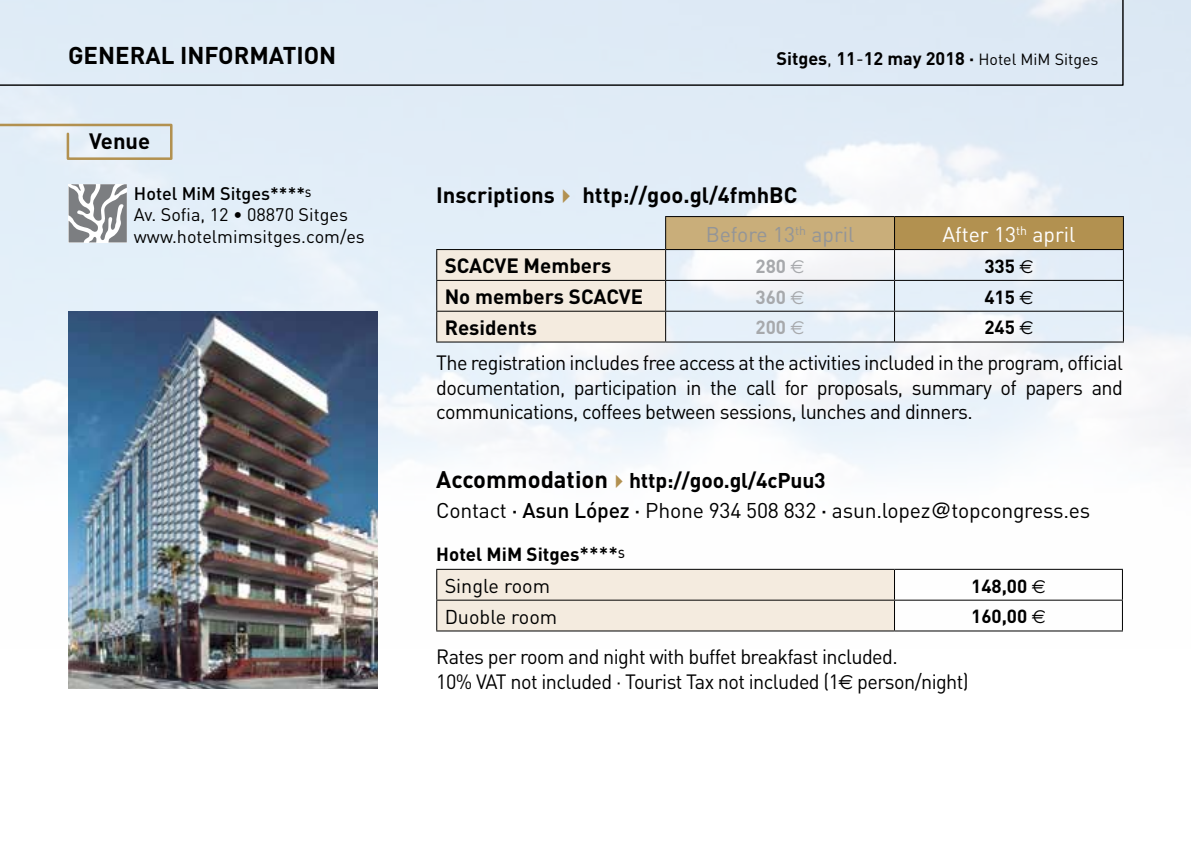
<style>
.page{position:relative;width:1191px;height:842px;background:#fff}
.page>*{position:absolute;margin:0;border:0;box-sizing:border-box;transform-origin:0 0}
.t1{font:700 24px "DIN";color:#000}
.t2{font:700 22px "DIN";color:#000}
.t3{font:21.2px/31px "DIN";letter-spacing:-.01em;color:#000}
.t4{font:21.2px "DIN";color:#939598}
.t5{font:21.2px "DIN";color:#fff}
.t6{font:20.4px/24.6px "DIN";letter-spacing:-.03em;color:#000;text-align:justify}
.t7{font:700 20.4px "DIN";color:#000}
.t8{font:19.8px "DIN";color:#000}
.t9{font:700 18.8px "DIN";color:#000}
.t10{font:700 18.8px "DIN";color:#a7a9ac}
.t11{font:18px/21.6px "DIN";color:#000}
.t12{font:700 18px "DIN";color:#000}
.s1{font-weight:400}
.s2{font-weight:400;font-size:16px}
.s3{font-weight:500}
.s4{font-weight:500;font-size:10.4px}
.s5{color:#b29150}
.s6{font-family:"Euro Sans";font-weight:400}
.s7{font-weight:700;font-size:23.8px}
.s8{font-weight:700}
.s9{font-family:"Helvetica"}
.s10{font-weight:500;font-size:19.8px}
.s11{font-weight:500;font-size:11.6px}
.s12{font-family:"Euro Sans"}
</style>
<div class="page">
<img style="left:0;top:0;width:1191px;height:632px">
<div style="left:0;top:0;width:1124px;height:87px;background:#deebf6"></div>
<img style="left:68px;top:312px;width:310px;height:376px">
<svg style="left:69px;top:184px;width:58px;height:58px"></svg>
<div style="left:665px;top:217px;width:229px;height:33px;background:#c9ae7a"></div>
<div style="left:894px;top:217px;width:229px;height:33px;background:#b29150"></div>
<hr style="left:665px;top:216px;width:229px;height:1px;background:#000">
<hr style="left:894px;top:216px;width:230px;height:1px;background:#000">
<hr style="left:894px;top:217px;width:1px;height:32px;background:#000">
<hr style="left:1123px;top:217px;width:1px;height:32px;background:#000">
<hr style="left:665px;top:249px;width:229px;height:1px;background:#000">
<hr style="left:894px;top:249px;width:230px;height:1px;background:#000">
<hr style="left:894px;top:250px;width:1px;height:30px;background:#000">
<hr style="left:1123px;top:250px;width:1px;height:30px;background:#000">
<hr style="left:665px;top:280px;width:229px;height:1px;background:#000">
<hr style="left:894px;top:280px;width:230px;height:1px;background:#000">
<hr style="left:894px;top:281px;width:1px;height:30px;background:#000">
<hr style="left:1123px;top:281px;width:1px;height:30px;background:#000">
<hr style="left:665px;top:311px;width:229px;height:1px;background:#000">
<svg style="left:436px;top:250px;width:230px;height:92px;background:#e9e0d5"></svg>
<hr style="left:894px;top:311px;width:230px;height:1px;background:#000">
<svg style="left:894px;top:312px;width:1px;height:29px"></svg>
<svg style="left:1123px;top:312px;width:1px;height:29px"></svg>
<hr style="left:436px;top:342px;width:229px;height:1px;background:#000">
<hr style="left:665px;top:342px;width:229px;height:1px;background:#000">
<hr style="left:894px;top:342px;width:230px;height:1px;background:#000">
<hr style="left:665px;top:217px;width:1px;height:32px;background:#000">
<hr style="left:436px;top:249px;width:229px;height:1px;background:#000">
<hr style="left:894px;top:569px;width:229px;height:1px;background:#000">
<hr style="left:1122px;top:570px;width:1px;height:30px;background:#000">
<hr style="left:894px;top:600px;width:229px;height:1px;background:#000">
<div style="left:436px;top:569px;width:459px;height:61px;background:#f4ebdf"></div>
<svg style="left:1122px;top:601px;width:1px;height:29px"></svg>
<hr style="left:436px;top:630px;width:458px;height:1px;background:#000">
<hr style="left:894px;top:630px;width:229px;height:1px;background:#000">
<svg style="left:0;top:122px;width:174px;height:39px;background:#dde2e2"></svg>
<p class="t1" style="left:68px;top:40px;width:270px">GENERAL INFORMATION</p>
<p class="t12" style="left:776px;top:46px;width:324px">Sitges<span class="s1">,</span> 11<span class="s1">-</span>12 may 2018 · <span class="s2">Hotel MiM Sitges</span></p>
<p class="t2" style="left:89px;top:127px;width:63px">Venue</p>
<p class="t11" style="left:134px;top:182px;width:232px"><span class="s3">Hotel MiM Sitges****</span><span class="s4">S<br></span>Av. Sofia, 12 • 08870 Sitges www.hotelmimsitges.com/es</p>
<p class="t2" style="left:436px;top:180px;width:362px">Inscriptions<span class="s5">✔</span> http://goo.gl/4fmhBC</p>
<p class="t4" style="left:705px;top:221px;width:150px">Before 13<sup>th</sup> april</p>
<p class="t5" style="left:942px;top:221px;width:135px">After 13<sup>th</sup> april</p>
<p class="t7" style="left:445px;top:253px;width:168px">SCACVE Members</p>
<p class="t10" style="left:755px;top:254px;width:51px">280 <span class="s6">€</span></p>
<p class="t9" style="left:984px;top:254px;width:51px">335 <span class="s6">€</span></p>
<p class="t7" style="left:445px;top:284px;width:200px">No members SCACVE</p>
<p class="t10" style="left:755px;top:284px;width:51px">360 <span class="s6">€</span></p>
<p class="t9" style="left:984px;top:284px;width:51px">415 <span class="s6">€</span></p>
<p class="t7" style="left:445px;top:314px;width:94px">Residents</p>
<p class="t10" style="left:755px;top:315px;width:51px">200 <span class="s6">€</span></p>
<p class="t9" style="left:984px;top:315px;width:51px">245 <span class="s6">€</span></p>
<p class="t6" style="left:436px;top:350px;width:688px">The registration includes free access at the activities included in the program, official documentation, participation in the call for proposals, summary of papers and communications, coffees between sessions, lunches and dinners.</p>
<p class="t3" style="left:436px;top:464px;width:655px"><span class="s7">Accommodation</span><span class="s5">✔</span><span class="s8">http://goo.gl/4cPuu3<br></span>Contact <span class="s3">· Asun López ·</span> Phone 934 508 832 <span class="s3">·</span> asun.lopez<span class="s9">@</span>topcongress.es</p>
<p class="t9" style="left:436px;top:542px;width:190px">Hotel MiM Sitges<span class="s10">****</span><span class="s11">S</span></p>
<p class="t8" style="left:445px;top:573px;width:107px">Single room</p>
<p class="t9" style="left:971px;top:573px;width:76px">148,00 <span class="s6">€</span></p>
<p class="t8" style="left:445px;top:604px;width:114px">Duoble room</p>
<p class="t9" style="left:971px;top:604px;width:76px">160,00 <span class="s6">€</span></p>
<p class="t6" style="left:436px;top:644px;width:534px">Rates per room and night with buffet breakfast included.<br>10% VAT not included · Tourist Tax not included (1<span class="s12">€</span> person/night)</p>
</div>
